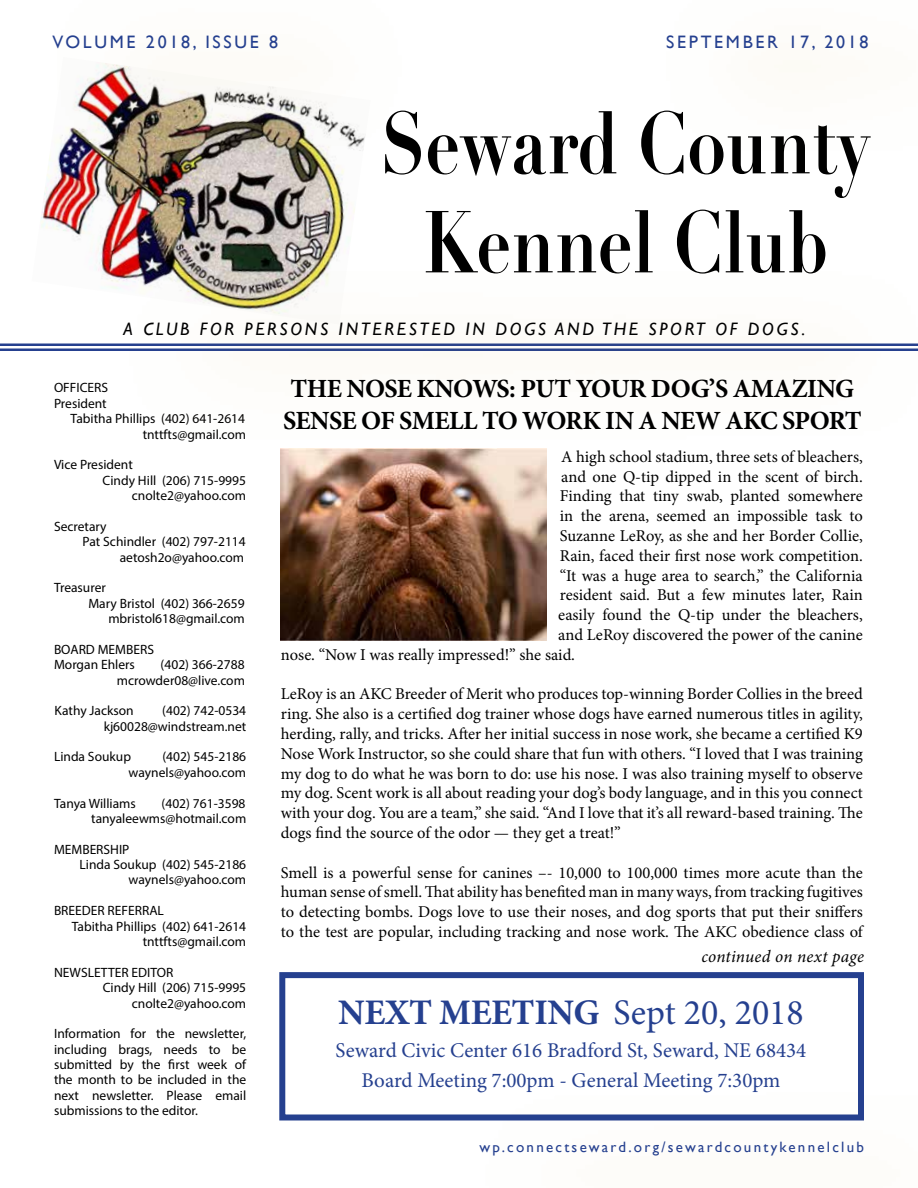
<style>
.page{position:relative;width:918px;height:1188px;background:#fff}
.page>*{position:absolute;margin:0;border:0;box-sizing:border-box;transform-origin:0 0}
.t1{font:700 86.25px/99px "Didot";color:#000;text-align:center;scale:.8 1}
.t2{font:700 36px "Minion Pro";letter-spacing:-.01em;color:#25408f}
.t3{font:700 26.25px/31.5px "Minion Pro";letter-spacing:-.02em;color:#000}
.t4{font:21px/30px "Minion Pro";color:#25408f;text-align:center}
.t5{font:italic 18px "Gill Sans";letter-spacing:.15em;color:#000}
.t6{font:18px "Gill Sans";letter-spacing:.15em;color:#25408f}
.t7{font:italic 17.25px "Minion Pro";letter-spacing:.015em;color:#000}
.t8{font:16.5px/19.8px "Minion Pro";color:#000;text-align:justify}
.t9{font:15px "Gill Sans";letter-spacing:.15em;color:#25408f}
.t10{font:13.5px/15.5px "Myriad Pro";color:#000;text-align:right}
.s1{font-weight:400}
</style>
<div class="page">
<img style="left:41px;top:152px;width:314px;height:138px">
<hr style="left:0;top:344px;width:918px;height:2px;background:#25408f">
<hr style="left:0;top:349px;width:918px;height:2px;background:#25408f">
<img style="left:58px;top:63px;width:307px;height:89px">
<div style="left:484px;top:1092px;width:434px;height:96px;background:#fefdfb"></div>
<svg style="left:128px;top:270px;width:790px;height:79px"></svg>
<div style="left:279px;top:972px;width:585px;height:148px;border:6px solid #25408f"></div>
<img style="left:281px;top:448px;width:265px;height:193px">
<p class="t6" style="left:52px;top:31px;width:227px">VOLUME 2018, ISSUE 8</p>
<p class="t6" style="left:666px;top:31px;width:204px">SEPTEMBER 17, 2018</p>
<h1 class="t1" style="left:381px;top:94px;width:613px">Seward County<br>Kennel Club</h1>
<p class="t5" style="left:124px;top:318px;width:683px">A CLUB FOR PERSONS INTERESTED IN DOGS AND THE SPORT OF DOGS.</p>
<p class="t10" style="left:54px;top:380px;width:56px">OFFICERS</p>
<p class="t10" style="left:54px;top:395px;width:54px">President</p>
<p class="t10" style="left:71px;top:411px;width:176px">Tabitha Phillips (402) 641-2614</p>
<p class="t10" style="left:143px;top:426px;width:105px">tnttfts@gmail.com</p>
<p class="t10" style="left:54px;top:457px;width:80px">Vice President</p>
<p class="t10" style="left:103px;top:472px;width:145px">Cindy Hill (206) 715-9995</p>
<p class="t10" style="left:132px;top:488px;width:116px">cnolte2@yahoo.com</p>
<p class="t10" style="left:54px;top:518px;width:54px">Secretary</p>
<p class="t10" style="left:83px;top:534px;width:165px">Pat Schindler (402) 797-2114</p>
<p class="t10" style="left:120px;top:549px;width:126px">aetosh2o@yahoo.com</p>
<p class="t10" style="left:54px;top:580px;width:53px">Treasurer</p>
<p class="t10" style="left:88px;top:595px;width:158px">Mary Bristol (402) 366-2659</p>
<p class="t10" style="left:108px;top:611px;width:138px">mbristol618@gmail.com</p>
<p class="t10" style="left:54px;top:641px;width:102px;text-align:left">BOARD MEMBERS<br>Morgan Ehlers</p>
<p class="t10" style="left:117px;top:657px;width:130px">(402) 366-2788 mcrowder08@live.com</p>
<p class="t10" style="left:55px;top:703px;width:81px">Kathy Jackson</p>
<p class="t10" style="left:104px;top:703px;width:144px">(402) 742-0534 kj60028@windstream.net</p>
<p class="t10" style="left:54px;top:749px;width:79px">Linda Soukup</p>
<p class="t10" style="left:129px;top:749px;width:119px">(402) 545-2186 waynels@yahoo.com</p>
<p class="t10" style="left:54px;top:795px;width:83px">Tanya Williams</p>
<p class="t10" style="left:91px;top:795px;width:157px">(402) 761-3598 tanyaleewms@hotmail.com</p>
<p class="t10" style="left:54px;top:841px;width:77px">MEMBERSHIP</p>
<p class="t10" style="left:79px;top:857px;width:168px">Linda Soukup (402) 545-2186</p>
<p class="t10" style="left:129px;top:872px;width:119px">waynels@yahoo.com</p>
<p class="t10" style="left:54px;top:903px;width:111px">BREEDER REFERRAL</p>
<p class="t10" style="left:72px;top:918px;width:176px">Tabitha Phillips (402) 641-2614</p>
<p class="t10" style="left:143px;top:934px;width:105px">tnttfts@gmail.com</p>
<p class="t10" style="left:54px;top:964px;width:121px">NEWSLETTER EDITOR</p>
<p class="t10" style="left:103px;top:980px;width:145px">Cindy Hill (206) 715-9995</p>
<p class="t10" style="left:132px;top:995px;width:116px">cnolte2@yahoo.com</p>
<p class="t10" style="left:54px;top:1026px;width:194px;text-align:justify">Information for the newsletter, including brags, needs to be submitted by the first week of the month to be included in the next newsletter. Please email submissions to the editor.</p>
<h3 class="t3" style="left:283px;top:373px;width:580px">THE NOSE KNOWS: PUT YOUR DOG’S AMAZING<br>SENSE OF SMELL TO WORK IN A NEW AKC SPORT</h3>
<p class="t8" style="left:561px;top:447px;width:303px">A high school stadium, three sets of bleachers,</p>
<p class="t8" style="left:561px;top:467px;width:303px">and one Q-tip dipped in the scent of birch.</p>
<p class="t8" style="left:560px;top:486px;width:305px">Finding that tiny swab, planted somewhere</p>
<p class="t8" style="left:560px;top:506px;width:304px">in the arena, seemed an impossible task to</p>
<p class="t8" style="left:560px;top:526px;width:305px">Suzanne LeRoy, as she and her Border Collie,</p>
<p class="t8" style="left:560px;top:546px;width:305px">Rain, faced their first nose work competition.</p>
<p class="t8" style="left:560px;top:566px;width:304px">“It was a huge area to search,” the California</p>
<p class="t8" style="left:560px;top:585px;width:305px">resident said. But a few minutes later, Rain</p>
<p class="t8" style="left:558px;top:605px;width:306px">easily found the Q-tip under the bleachers,</p>
<p class="t8" style="left:558px;top:625px;width:306px">and LeRoy discovered the power of the canine</p>
<p class="t8" style="left:281px;top:645px;width:296px">nose. “Now I was really impressed!” she said.</p>
<p class="t8" style="left:281px;top:684px;width:584px">LeRoy is an AKC Breeder of Merit who produces top-winning Border Collies in the breed ring. She also is a certified dog trainer whose dogs have earned numerous titles in agility, herding, rally, and tricks. After her initial success in nose work, she became a certified K9<br>Nose Work Instructor, so she could share that fun with others. “I loved that I was training my dog to do what he was born to do: use his nose. I was also training myself to observe my dog. Scent work is all about reading your dog’s body language, and in this you connect with your dog. You are a team,” she said. “And I love that it’s all reward-based training. The dogs find the source of the odor — they get a treat!”</p>
<p class="t8" style="left:281px;top:863px;width:584px">Smell is a powerful sense for canines –- 10,000 to 100,000 times more acute than the human sense of smell. That ability has benefited man in many ways, from tracking fugitives to detecting bombs. Dogs love to use their noses, and dog sports that put their sniffers to the test are popular, including tracking and nose work. The AKC obedience class of</p>
<p class="t7" style="left:701px;top:945px;width:164px">continued on next page</p>
<h2 class="t2" style="left:338px;top:987px;width:467px">NEXT MEETING <span class="s1">Sept 20, 2018</span></h2>
<p class="t4" style="left:335px;top:1036px;width:472px">Seward Civic Center 616 Bradford St, Seward, NE 68434<br>Board Meeting 7:00pm - General Meeting 7:30pm</p>
<p class="t9" style="left:479px;top:1138px;width:386px">wp.connectseward.org/sewardcountykennelclub</p>
</div>
